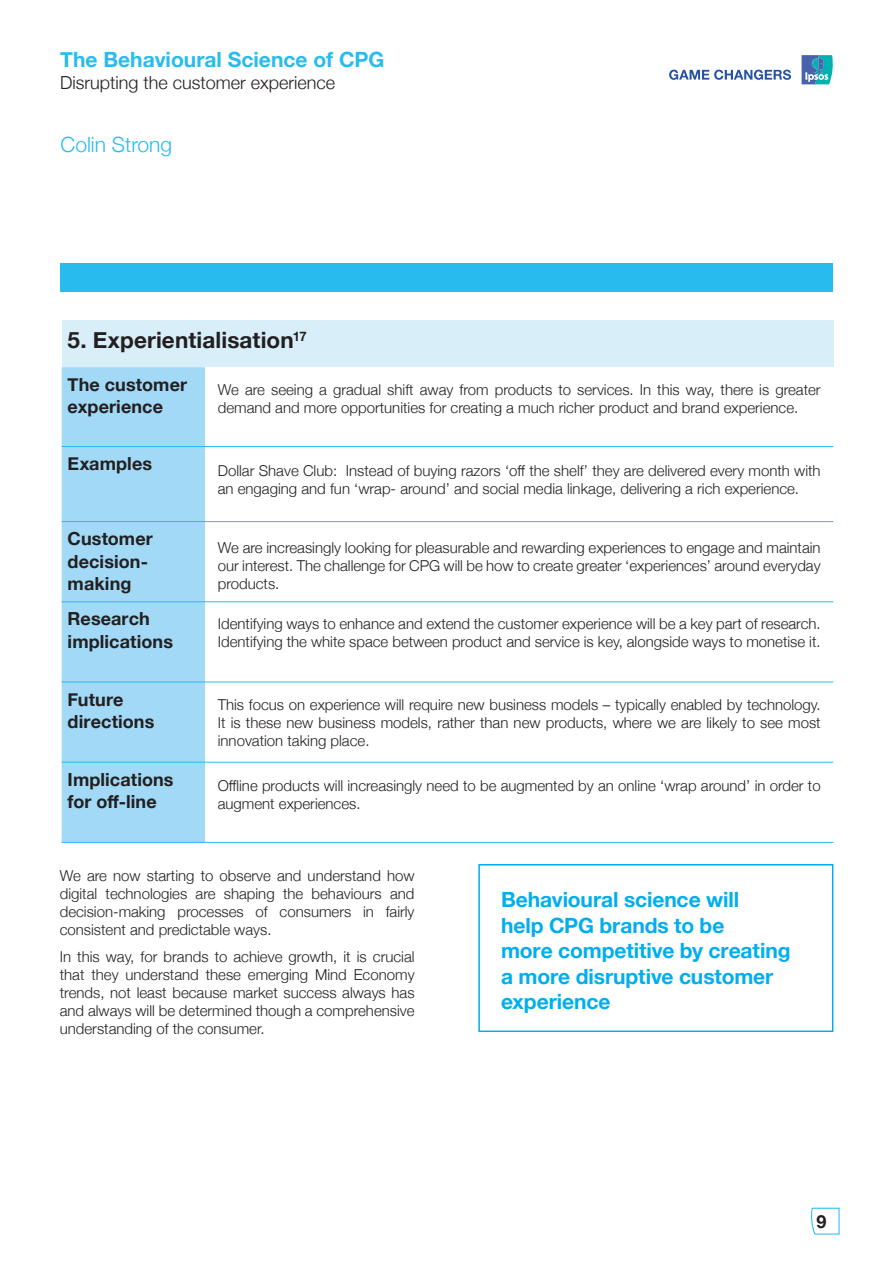
<style>
.page{position:relative;width:893px;height:1263px;background:#fff}
.page>*{position:absolute;margin:0;border:0;box-sizing:border-box;transform-origin:0 0}
.t1{font:700 22.5px "Helvetica Neue";letter-spacing:.005em;color:#231f20}
.t2{font:700 21px/25.5px "Helvetica Neue";letter-spacing:-.005em;color:#00aeef}
.t3{font:700 21px "Helvetica Neue";color:#28bcee}
.t4{font:300 21px "Helvetica Neue";color:#28bcee}
.t5{font:700 18px/22.5px "Helvetica Neue";letter-spacing:.005em;color:#231f20}
.t6{font:300 18px "Helvetica Neue";color:#231f20}
.t7{font:300 15px/18px "Helvetica Neue";color:#231f20}
</style>
<div class="page">
<div style="left:60px;top:264px;width:772px;height:28px;background:#28bcee"></div>
<svg style="left:811px;top:1207px;width:29px;height:28px"></svg>
<svg style="left:802px;top:55px;width:31px;height:29px"></svg>
<svg style="left:669px;top:70px;width:122px;height:10px"></svg>
<div style="left:62px;top:320px;width:771px;height:47px;background:#d8effa"></div>
<div style="left:62px;top:367px;width:143px;height:475px;background:#a1d9f6"></div>
<hr style="left:62px;top:446px;width:143px;height:1px;background:#28bcee">
<hr style="left:205px;top:446px;width:628px;height:1px;background:#28bcee">
<hr style="left:62px;top:521px;width:143px;height:1px;background:#28bcee">
<hr style="left:205px;top:521px;width:628px;height:1px;background:#28bcee">
<hr style="left:62px;top:601px;width:143px;height:1px;background:#28bcee">
<hr style="left:205px;top:601px;width:628px;height:1px;background:#28bcee">
<hr style="left:62px;top:682px;width:143px;height:1px;background:#28bcee">
<hr style="left:205px;top:682px;width:628px;height:1px;background:#28bcee">
<hr style="left:62px;top:762px;width:143px;height:1px;background:#28bcee">
<hr style="left:205px;top:762px;width:628px;height:1px;background:#28bcee">
<hr style="left:62px;top:842px;width:143px;height:1px;background:#28bcee">
<hr style="left:205px;top:842px;width:628px;height:1px;background:#28bcee">
<div style="left:478px;top:864px;width:355px;height:168px;border:2px solid #00aeef"></div>
<h2 class="t3" style="left:60px;top:43px;width:326px">The Behavioural Science of CPG</h2>
<p class="t6" style="left:60px;top:68px;width:277px">Disrupting the customer experience</p>
<h2 class="t4" style="left:61px;top:127px;width:113px">Colin Strong</h2>
<h1 class="t1" style="left:68px;top:323px;width:241px">5. Experientialisation<sup>17</sup></h1>
<p class="t5" style="left:68px;top:373px;width:121px">The customer experience</p>
<p class="t7" style="left:218px;top:380px;width:604px">We are seeing a gradual shift away from products to services. In this way, there is greater demand and more opportunities for creating a much richer product and brand experience.</p>
<p class="t5" style="left:68px;top:453px;width:86px">Examples</p>
<p class="t7" style="left:218px;top:461px;width:604px">Dollar Shave Club: Instead of buying razors ‘off the shelf’ they are delivered every month with an engaging and fun ‘wrap- around’ and social media linkage, delivering a rich experience.</p>
<p class="t5" style="left:68px;top:528px;width:87px">Customer decision&shy;making</p>
<p class="t7" style="left:218px;top:538px;width:604px;text-align:justify">We are increasingly looking for pleasurable and rewarding experiences to engage and maintain our interest. The challenge for CPG will be how to create greater ‘experiences’ around everyday products.</p>
<p class="t5" style="left:68px;top:608px;width:107px">Research implications</p>
<p class="t7" style="left:218px;top:614px;width:604px">Identifying ways to enhance and extend the customer experience will be a key part of research.<br>Identifying the white space between product and service is key, alongside ways to monetise it.</p>
<p class="t5" style="left:68px;top:688px;width:88px">Future directions</p>
<p class="t7" style="left:218px;top:695px;width:604px;text-align:justify">This focus on experience will require new business models – typically enabled by technology.<br>It is these new business models, rather than new products, where we are likely to see most innovation taking place.</p>
<p class="t5" style="left:68px;top:768px;width:107px">Implications for off-line</p>
<p class="t7" style="left:218px;top:776px;width:604px">Offline products will increasingly need to be augmented by an online ‘wrap around’ in order to augment experiences.</p>
<p class="t7" style="left:60px;top:866px;width:356px;text-align:justify">We are now starting to observe and understand how digital technologies are shaping the behaviours and decision-making processes of consumers in fairly consistent and predictable ways.</p>
<p class="t7" style="left:60px;top:947px;width:356px;text-align:justify">In this way, for brands to achieve growth, it is crucial that they understand these emerging Mind Economy trends, not least because market success always has and always will be determined though a comprehensive understanding of the consumer.</p>
<h2 class="t2" style="left:501px;top:887px;width:291px">Behavioural science will<br>help CPG brands to be<br>more competitive by creating a more disruptive customer experience</h2>
<p class="t5" style="left:816px;top:1210px;width:12px">9</p>
</div>
